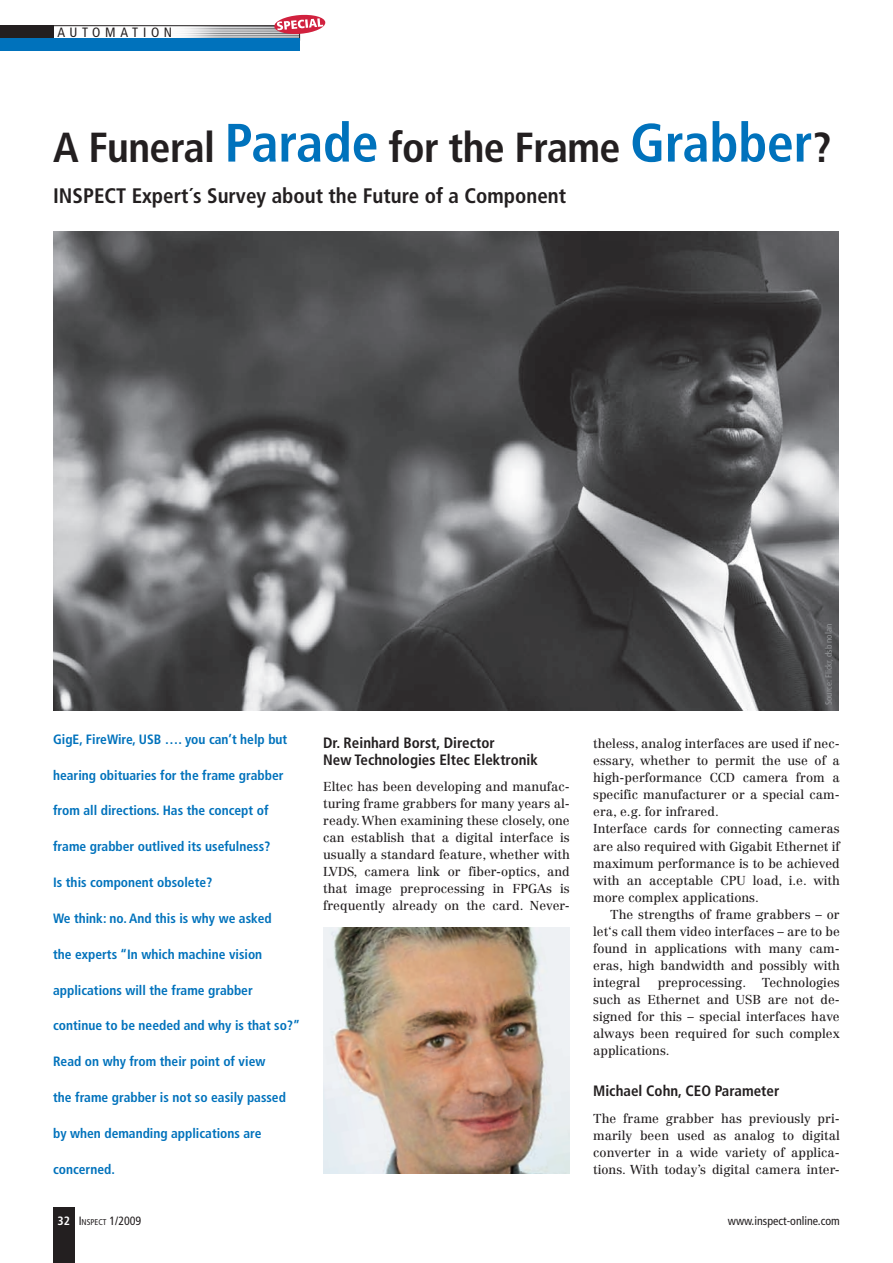
<style>
.page{position:relative;width:893px;height:1263px;background:#fff}
.page>*{position:absolute;margin:0;border:0;box-sizing:border-box;transform-origin:0 0}
.t1{font:700 condensed 42px "Frutiger LT Com";letter-spacing:-.015em;color:#231f20}
.t2{font:700 condensed 21px "Frutiger LT Com";color:#231f20}
.t3{font:700 condensed 15px/16.5px "Frutiger LT Com";color:#231f20}
.t4{font:700 condensed 13.5px "Frutiger LT Com";color:#0072bc}
.t5{font:condensed 13.5px "Frutiger LT Com";letter-spacing:.35em;color:#231f20}
.t6{font:12.75px/17px "Centennial LT Std";color:#231f20;text-align:justify}
.t7{font:condensed 12px "Frutiger LT Com";color:#231f20}
.t8{font:condensed 9px "Frutiger LT Com";color:#939598}
.t9{font:condensed 8.4px "Frutiger LT Com";color:#231f20}
.s1{font-size:54px;color:#0072bc}
.s2{font-weight:700;font-size:12px;color:#fff}
.s3{font-size:12px}
</style>
<div class="page">
<img style="left:53px;top:231px;width:786px;height:479px">
<img style="left:323px;top:927px;width:247px;height:247px">
<div style="left:0;top:38px;width:300px;height:13px;background:#0072bc"></div>
<div style="left:53px;top:1208px;width:21px;height:55px;background:#231f20"></div>
<svg style="left:0;top:14px;width:326px;height:26px"></svg>
<p class="t5" style="left:57px;top:24px;width:116px">Automation</p>
<h1 class="t1" style="left:53px;top:122px;width:780px">A Funeral <span class="s1">Parade</span> for the Frame <span class="s1">Grabber</span>?</h1>
<h2 class="t2" style="left:53px;top:183px;width:514px">INSPECT Expert´s Survey about the Future of a Component</h2>
<p class="t4" style="left:53px;top:731px;width:236px">GigE, FireWire, USB …. you can’t help but</p>
<p class="t4" style="left:53px;top:767px;width:232px">hearing obituaries for the frame grabber</p>
<p class="t4" style="left:53px;top:803px;width:217px">from all directions. Has the concept of</p>
<p class="t4" style="left:53px;top:838px;width:219px">frame grabber outlived its usefulness?</p>
<p class="t4" style="left:53px;top:874px;width:161px">Is this component obsolete?</p>
<p class="t4" style="left:53px;top:910px;width:220px">We think: no. And this is why we asked</p>
<p class="t4" style="left:53px;top:946px;width:211px">the experts “In which machine vision</p>
<p class="t4" style="left:53px;top:982px;width:201px">applications will the frame grabber</p>
<p class="t4" style="left:53px;top:1018px;width:249px">continue to be needed and why is that so?”</p>
<p class="t4" style="left:53px;top:1053px;width:214px">Read on why from their point of view</p>
<p class="t4" style="left:53px;top:1089px;width:234px">the frame grabber is not so easily passed</p>
<p class="t4" style="left:53px;top:1125px;width:210px">by when demanding applications are</p>
<p class="t4" style="left:53px;top:1161px;width:63px">concerned.</p>
<p class="t3" style="left:323px;top:734px;width:216px">Dr. Reinhard Borst, Director<br>New Technologies Eltec Elektronik</p>
<p class="t6" style="left:323px;top:778px;width:248px">Eltec has been developing and manufac&shy;turing frame grabbers for many years al&shy;ready. When examining these closely, one can establish that a digital interface is usually a standard feature, whether with LVDS, camera link or fiber-optics, and that image preprocessing in FPGAs is frequently already on the card. Never-</p>
<p class="t8" style="left:823px;top:705px;width:83px;rotate:-90deg">Source: Flickr, dsb nolan</p>
<p class="t6" style="left:593px;top:735px;width:248px;text-align:left">theless, analog interfaces are used if nec&shy;essary, whether to permit the use of a high-performance CCD camera from a specific manufacturer or a special cam&shy;era, e.g. for infrared.<br>Interface cards for connecting cameras are also required with Gigabit Ethernet if maximum performance is to be achieved with an acceptable CPU load, i.e. with more complex applications.</p>
<p class="t6" style="left:593px;top:906px;width:248px;text-indent:17px">The strengths of frame grabbers – or let‘s call them video interfaces – are to be found in applications with many cam&shy;eras, high bandwidth and possibly with integral</p>
<p class="t6" style="left:593px;top:974px;width:248px;text-indent:65px">preprocessing. Technologies such as Ethernet and USB are not de&shy;signed for this – special interfaces have always been required for such complex applications.</p>
<p class="t3" style="left:593px;top:1082px;width:188px">Michael Cohn, CEO Parameter</p>
<p class="t6" style="left:593px;top:1110px;width:248px">The frame grabber has previously pri&shy;marily been used as analog to digital converter in a wide variety of applica&shy;tions. With today’s digital camera inter-</p>
<p class="t9" style="left:58px;top:1217px;width:85px"><span class="s2">32</span> <span class="s3">I</span>NSPECT <span class="s3">1/2009</span></p>
<p class="t7" style="left:728px;top:1214px;width:113px">www.inspect-online.com</p>
</div>
